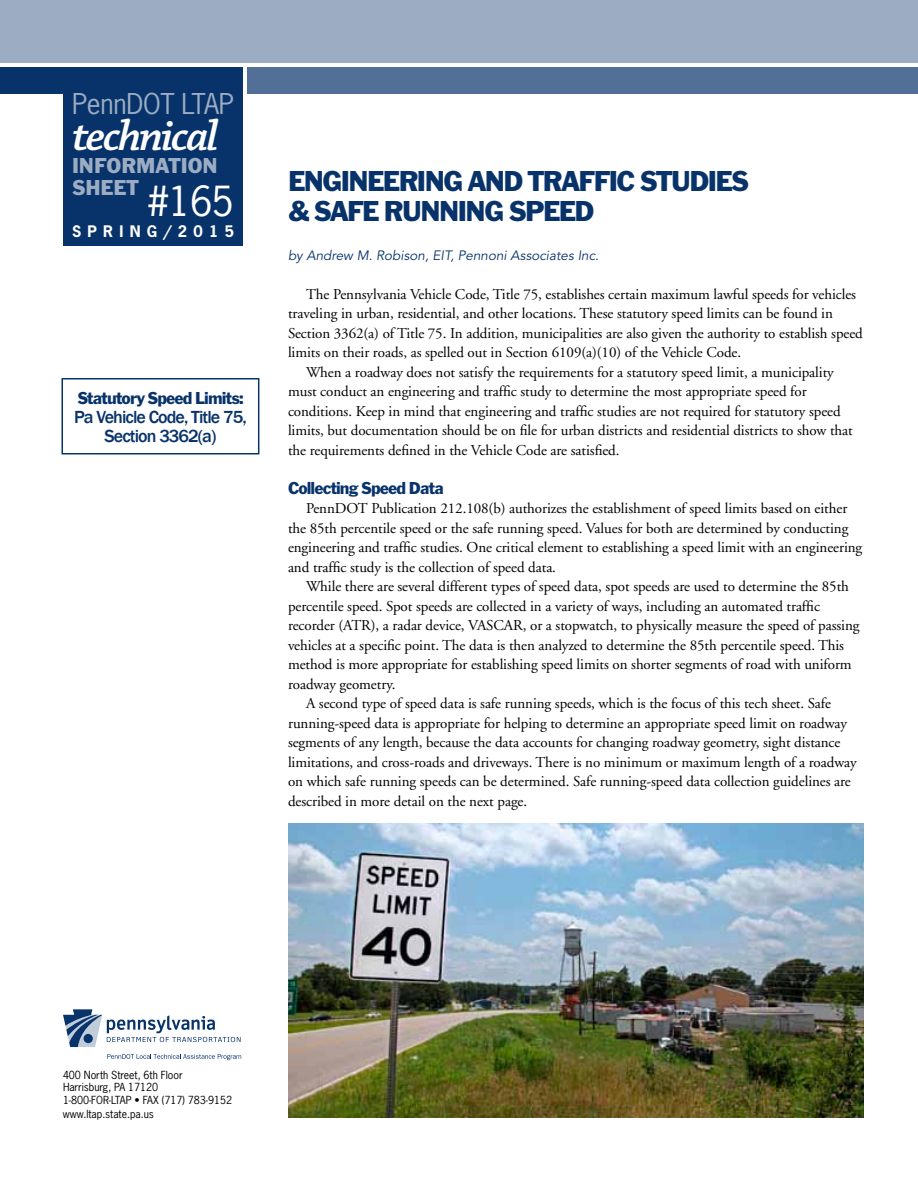
<style>
.page{position:relative;width:918px;height:1188px;background:#fff}
.page>*{position:absolute;margin:0;border:0;box-sizing:border-box;transform-origin:0 0}
.t1{font:italic 600 45px "Chaparral Pro";letter-spacing:-.05em;color:#fff}
.t2{font:39px "News Gothic Std";color:#fff}
.t3{font:30px "Franklin Gothic EF";letter-spacing:-.05em;color:#08336a}
.t4{font:27px "News Gothic Std";letter-spacing:-.01em;color:#9cadc3}
.t5{font:22.5px/22.5px "Franklin Gothic EF";color:#9cadc3}
.t6{font:18px "Franklin Gothic EF";letter-spacing:-.05em;color:#08336a}
.t7{font:500 18px/19.5px "Franklin Gothic";letter-spacing:-.05em;color:#08336a;text-align:center}
.t8{font:15px/19.5px "Adobe Garamond";letter-spacing:-.005em;color:#000}
.t9{font:700 15px "News Gothic Std";letter-spacing:.42em;color:#fff}
.t10{font:italic 13.5px "Avenir";color:#08336a}
.t11{font:10.5px/12px "News Gothic Std";letter-spacing:-.005em;color:#000}
</style>
<div class="page">
<div style="left:0;top:0;width:918px;height:63px;background:#9cadc3"></div>
<div style="left:0;top:68px;width:243px;height:26px;background:#08336a"></div>
<div style="left:248px;top:68px;width:670px;height:26px;background:#527097"></div>
<div style="left:63px;top:68px;width:180px;height:178px;background:#08336a"></div>
<svg style="left:63px;top:1009px;width:178px;height:38px"></svg>
<svg style="left:107px;top:1054px;width:134px;height:6px"></svg>
<img style="left:288px;top:824px;width:576px;height:294px">
<div style="left:62px;top:378px;width:197px;height:76px;border:2px solid #08336a"></div>
<h3 class="t4" style="left:72px;top:86px;width:163px">PennDOT LTAP</h3>
<h1 class="t1" style="left:72px;top:110px;width:148px">technical</h1>
<h3 class="t5" style="left:72px;top:153px;width:147px">INFORMATION<br>SHEET</h3>
<h2 class="t2" style="left:147px;top:176px;width:88px">#165</h2>
<p class="t9" style="left:72px;top:221px;width:164px">SPRING/2015</p>
<p class="t6" style="left:77px;top:387px;width:168px">STATUTORY SPEED LIMITS:</p>
<p class="t7" style="left:74px;top:407px;width:174px">Pa Vehicle Code, Title 75,<br>Section 3362(a)</p>
<h3 class="t3" style="left:288px;top:162px;width:69px">ENGINEERIN</h3>
<h3 class="t3" style="left:443px;top:162px;width:44px">G AND</h3>
<h3 class="t3" style="left:528px;top:162px;width:31px">TRAFFIC</h3>
<h3 class="t3" style="left:640px;top:162px;width:93px">STUDIES</h3>
<h3 class="t3" style="left:288px;top:192px;width:60px">&amp; SAFE</h3>
<h3 class="t3" style="left:384px;top:192px;width:53px">RUNNIN</h3>
<h3 class="t3" style="left:484px;top:192px;width:76px">G SPEED</h3>
<p class="t10" style="left:288px;top:247px;width:312px">by Andrew M. Robison, EIT, Pennoni Associates Inc.</p>
<p class="t8" style="left:306px;top:284px;width:552px">The Pennsylvania Vehicle Code, Title 75, establishes certain maximum lawful speeds for vehicles</p>
<p class="t8" style="left:288px;top:304px;width:546px">traveling in urban, residential, and other locations. These statutory speed limits can be found in</p>
<p class="t8" style="left:288px;top:323px;width:576px">Section 3362(a) of Title 75. In addition, municipalities are also given the authority to establish speed</p>
<p class="t8" style="left:288px;top:343px;width:455px">limits on their roads, as spelled out in Section 6109(a)(10) of the Vehicle Code.</p>
<p class="t8" style="left:306px;top:362px;width:529px">When a roadway does not satisfy the requirements for a statutory speed limit, a municipality</p>
<p class="t8" style="left:288px;top:382px;width:520px">must conduct an engineering and traffic study to determine the most appropriate speed for</p>
<p class="t8" style="left:288px;top:401px;width:554px">conditions. Keep in mind that engineering and traffic studies are not required for statutory speed</p>
<p class="t8" style="left:288px;top:421px;width:566px">limits, but documentation should be on file for urban districts and residential districts to show that</p>
<p class="t8" style="left:288px;top:440px;width:333px">the requirements defined in the Vehicle Code are satisfied.</p>
<p class="t6" style="left:288px;top:477px;width:157px">COLLECTING SPEED DATA</p>
<p class="t8" style="left:288px;top:499px;width:576px;text-indent:18px">PennDOT Publication 212.108(b) authorizes the establishment of speed limits based on either the 85th percentile speed or the safe running speed. Values for both are determined by conducting engineering and traffic studies. One critical element to establishing a speed limit with an engineering and traffic study is the collection of speed data.</p>
<p class="t8" style="left:306px;top:577px;width:544px">While there are several different types of speed data, spot speeds are used to determine the 85th</p>
<p class="t8" style="left:288px;top:596px;width:534px">percentile speed. Spot speeds are collected in a variety of ways, including an automated traffic</p>
<p class="t8" style="left:288px;top:616px;width:573px">recorder (ATR), a radar device, VASCAR, or a stopwatch, to physically measure the speed of passing</p>
<p class="t8" style="left:288px;top:635px;width:558px">vehicles at a specific point. The data is then analyzed to determine the 85th percentile speed. This</p>
<p class="t8" style="left:288px;top:655px;width:565px">method is more appropriate for establishing speed limits on shorter segments of road with uniform</p>
<p class="t8" style="left:288px;top:674px;width:109px">roadway geometry.</p>
<p class="t8" style="left:306px;top:694px;width:527px">A second type of speed data is safe running speeds, which is the focus of this tech sheet. Safe</p>
<p class="t8" style="left:288px;top:713px;width:561px">running-speed data is appropriate for helping to determine an appropriate speed limit on roadway</p>
<p class="t8" style="left:288px;top:733px;width:554px">segments of any length, because the data accounts for changing roadway geometry, sight distance</p>
<p class="t8" style="left:288px;top:752px;width:570px">limitations, and cross-roads and driveways. There is no minimum or maximum length of a roadway</p>
<p class="t8" style="left:288px;top:772px;width:564px">on which safe running speeds can be determined. Safe running-speed data collection guidelines are</p>
<p class="t8" style="left:288px;top:791px;width:241px">described in more detail on the next page.</p>
<p class="t11" style="left:63px;top:1068px;width:121px">400 North Street, 6th Floor<br>Harrisburg, PA 17120</p>
<p class="t11" style="left:63px;top:1093px;width:171px;line-height:13.5px">1-800-FOR-LTAP • Fax (717) 783-9152 www.ltap.state.pa.us</p>
</div>
